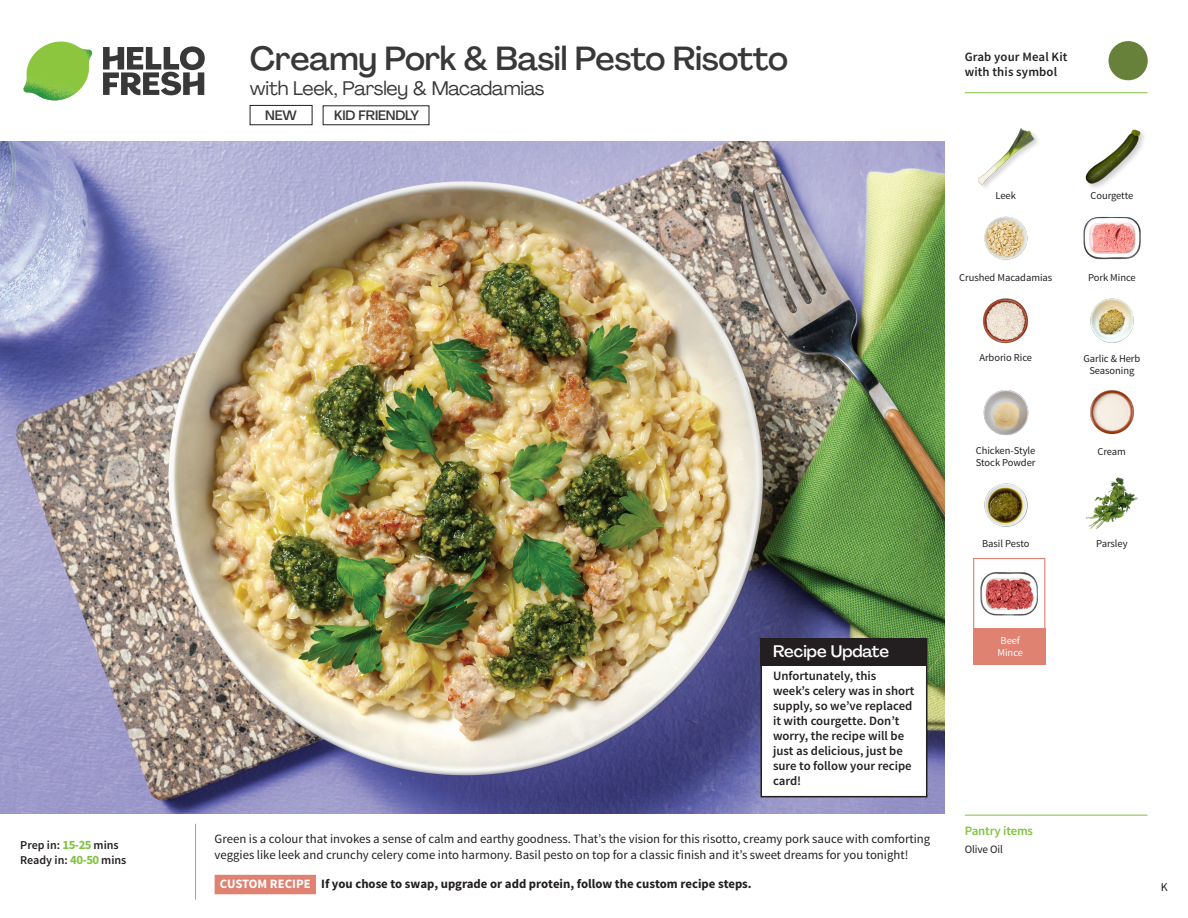
<style>
.page{position:relative;width:1188px;height:918px;background:#fff}
.page>*{position:absolute;margin:0;border:0;box-sizing:border-box;transform-origin:0 0}
._15_Titel_UK{font:500 33px "Agrandir";letter-spacing:-.015em;color:#383839}
._15_Titel_UK-2{font:19.5px "Agrandir";letter-spacing:-.01em;color:#383839}
.Steps_Text_AU{font:500 16.5px "Agrandir";color:#fff}
.t1{font:500 13.5px "Agrandir";letter-spacing:-.01em;color:#383839}
.Step_6_Text_AU{font:12.75px/16.5px "Source Sans Pro";color:#231f20}
.Steps_Text_AU-2{font:600 12.75px/15px "Source Sans Pro";color:#231f20}
.Step_6_Text_AU-2{font:700 12.75px "Source Sans Pro";color:#231f20}
._04_Headers_Front{font:600 12.75px "Source Sans Pro";letter-spacing:-.01em;color:#81c340}
._04_Intro{font:600 12px "Source Sans Pro";color:#231f20}
.t2{font:12px "Source Sans Pro";color:#231f20}
._05_Pantry{font:11.25px "Source Sans Pro";letter-spacing:-.01em;color:#231f20}
._18_FRONT_ingredient{font:10.5px/12px "Source Sans Pro";letter-spacing:-.005em;color:#231f20}
._18_FRONT_ingredient-2{font:10.5px/12px "Source Sans Pro";letter-spacing:-.005em;color:#fff}
.s1{font-weight:700;font-size:12.75px;color:#81c340}
.s2{color:#fff}
</style>
<div class="page">
<svg style="left:103px;top:46px;width:102px;height:49px"></svg>
<img style="left:23px;top:42px;width:69px;height:59px">
<svg style="left:195px;top:823px;width:121px;height:77px"></svg>
<img style="left:0;top:142px;width:945px;height:672px">
<div style="left:973px;top:558px;width:72px;height:72px;border:1px solid #df8272"></div>
<div style="left:973px;top:628px;width:72px;height:37px;background:#df8272"></div>
<img style="left:980px;top:572px;width:57px;height:44px">
<div style="left:250px;top:105px;width:62px;height:20px;border:1px solid #231f20"></div>
<div style="left:323px;top:106px;width:106px;height:19px;border:1px solid #231f20"></div>
<img style="left:984px;top:216px;width:44px;height:44px">
<div style="left:761px;top:639px;width:166px;height:158px;background:#fff"></div>
<div style="left:761px;top:638px;width:166px;height:159px;border:2px solid #231f20"></div>
<div style="left:761px;top:638px;width:166px;height:28px;background:#231f20"></div>
<img style="left:983px;top:390px;width:46px;height:46px">
<img style="left:984px;top:483px;width:44px;height:44px">
<img style="left:1090px;top:390px;width:44px;height:45px">
<img style="left:1086px;top:477px;width:53px;height:52px">
<img style="left:1090px;top:298px;width:44px;height:45px">
<img style="left:1083px;top:216px;width:58px;height:44px">
<img style="left:983px;top:298px;width:46px;height:46px">
<img style="left:978px;top:128px;width:56px;height:57px">
<div style="left:1085px;top:128px;width:63px;height:62px;background:#231f20;opacity:.2"></div>
<img style="left:1085px;top:128px;width:56px;height:57px">
<hr style="left:965px;top:815px;width:183px;height:1px;background:#81c340">
<svg style="left:1091px;top:41px;width:57px;height:53px"></svg>
<hr style="left:965px;top:92px;width:183px;height:1px;background:#81c340">
<p class="_04_Intro" style="left:20px;top:837px;width:100px">Prep in: <span class="s1">15-25</span> mins</p>
<p class="_04_Intro" style="left:20px;top:852px;width:108px">Ready in: <span class="s1">40-50</span> mins</p>
<p class="_15_Titel_UK" style="left:250px;top:38px;width:540px">Creamy Pork &amp; Basil Pesto Risotto</p>
<p class="_15_Titel_UK-2" style="left:250px;top:76px;width:296px">with Leek, Parsley &amp; Macadamias</p>
<p class="t1" style="left:265px;top:107px;width:33px">NEW</p>
<p class="t1" style="left:334px;top:107px;width:86px">KID FRIENDLY</p>
<p class="Steps_Text_AU-2" style="left:965px;top:50px;width:104px">Grab your Meal Kit with this symbol</p>
<p class="_18_FRONT_ingredient" style="left:996px;top:189px;width:22px">Leek</p>
<p class="_18_FRONT_ingredient" style="left:1090px;top:189px;width:44px">Courgette</p>
<p class="_18_FRONT_ingredient" style="left:959px;top:271px;width:95px">Crushed Macadamias</p>
<p class="_18_FRONT_ingredient" style="left:1088px;top:271px;width:49px">Pork Mince</p>
<p class="_18_FRONT_ingredient" style="left:979px;top:352px;width:54px">Arborio Rice</p>
<p class="_18_FRONT_ingredient" style="left:1083px;top:352px;width:58px;text-align:center">Garlic &amp; Herb<br>Seasoning</p>
<p class="_18_FRONT_ingredient" style="left:976px;top:445px;width:61px">Chicken-Style<br>Stock Powder</p>
<p class="_18_FRONT_ingredient" style="left:1098px;top:446px;width:30px">Cream</p>
<p class="_18_FRONT_ingredient" style="left:982px;top:538px;width:49px">Basil Pesto</p>
<p class="_18_FRONT_ingredient" style="left:1096px;top:538px;width:33px">Parsley</p>
<p class="Steps_Text_AU" style="left:773px;top:641px;width:117px">Recipe Update</p>
<p class="Steps_Text_AU-2" style="left:773px;top:669px;width:143px">Unfortunately, this week’s celery was in short supply, so we’ve replaced it with courgette. Don’t worry, the recipe will be just as delicious, just be sure to follow your recipe card!</p>
<p class="Step_6_Text_AU" style="left:215px;top:830px;width:717px">Green is a colour that invokes a sense of calm and earthy goodness. That’s the vision for this risotto, creamy pork sauce with comforting veggies like leek and crunchy celery come into harmony. Basil pesto on top for a classic finish and it’s sweet dreams for you tonight!</p>
<p class="Step_6_Text_AU-2" style="left:220px;top:876px;width:533px"><span class="s2">CUSTOM RECIPE</span> If you chose to swap, upgrade or add protein, follow the custom recipe steps.</p>
<p class="_18_FRONT_ingredient-2" style="left:998px;top:634px;width:27px">Beef<br>Mince</p>
<p class="_04_Headers_Front" style="left:965px;top:822px;width:70px">Pantry items</p>
<p class="_05_Pantry" style="left:965px;top:842px;width:40px">Olive Oil</p>
<p class="t2" style="left:1161px;top:879px;width:8px">K</p>
</div>
